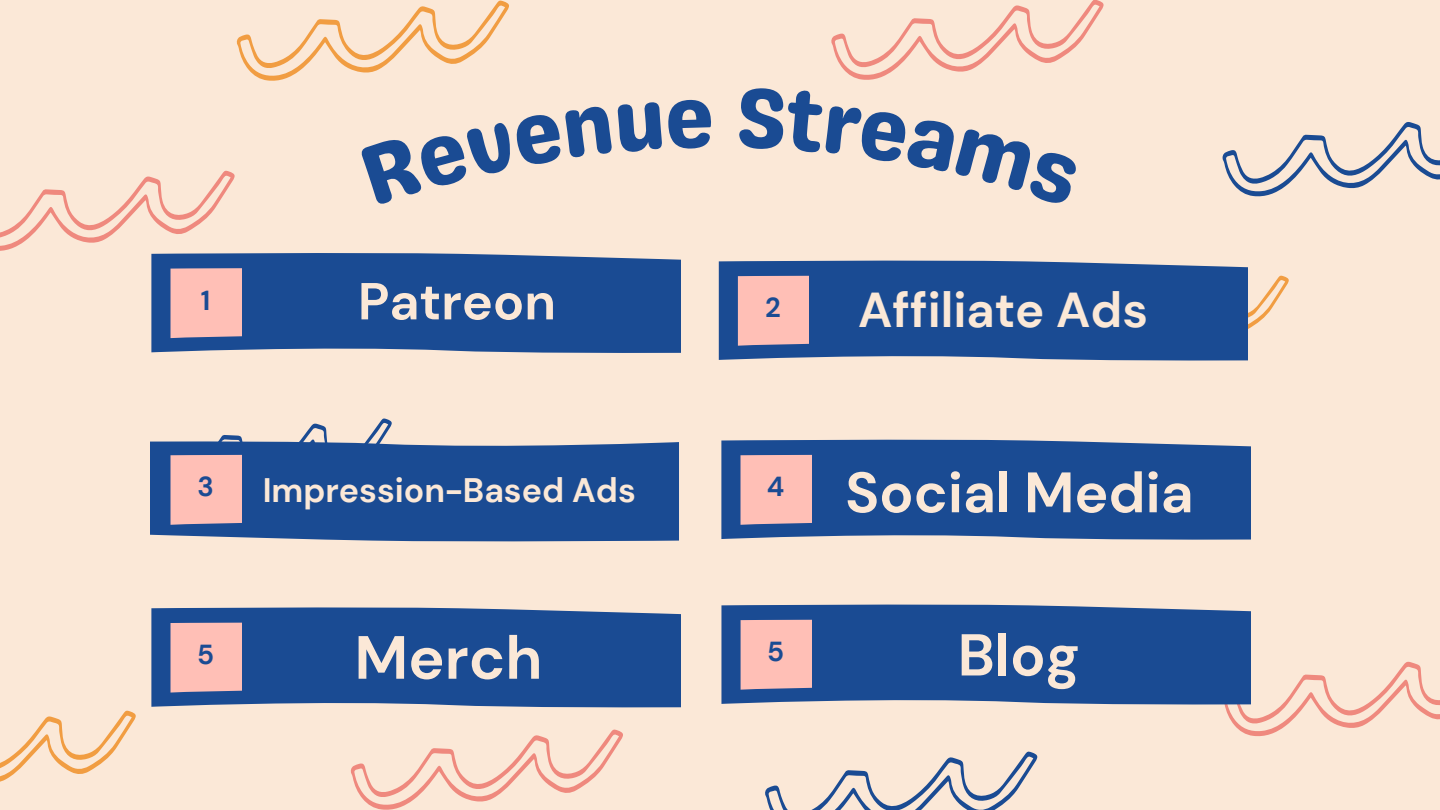
<style>
.page{position:relative;width:1440px;height:810px;background:#fbe8d7}
.page>*{position:absolute;margin:0;border:0;box-sizing:border-box;transform-origin:0 0}
.t1{font:700 60.9px "DM Sans";color:#fbe8d7}
.t2{font:700 58.9px "DM Sans";color:#fbe8d7}
.t3{font:700 56.9px "DM Sans";color:#fbe8d7}
.t4{font:700 51.9px "DM Sans";color:#fbe8d7}
.t5{font:700 48.9px "DM Sans";color:#fbe8d7}
.t6{font:700 33.9px "DM Sans";color:#fbe8d7}
.t7{font:700 27.5px "DM Sans";color:#1a4b93}
</style>
<div class="page">
<svg style="left:765px;top:751px;width:273px;height:59px"></svg>
<svg style="left:1225px;top:655px;width:215px;height:82px"></svg>
<svg style="left:1248px;top:275px;width:41px;height:54px"></svg>
<svg style="left:0;top:710px;width:136px;height:72px"></svg>
<svg style="left:236px;top:0;width:273px;height:81px"></svg>
<svg style="left:831px;top:0;width:273px;height:80px"></svg>
<svg style="left:0;top:170px;width:235px;height:81px"></svg>
<svg style="left:350px;top:729px;width:273px;height:81px"></svg>
<svg style="left:1222px;top:122px;width:218px;height:75px"></svg>
<div style="left:719px;top:260px;width:529px;height:101px;background:#1a4b93"></div>
<div style="left:721px;top:439px;width:529px;height:101px;background:#1a4b93"></div>
<svg style="left:150px;top:442px;width:529px;height:100px;background:#275497"></svg>
<div style="left:738px;top:275px;width:71px;height:73px;background:#ffbfb6"></div>
<svg style="left:741px;top:454px;width:70px;height:73px;background:#f1b8b3"></svg>
<svg style="left:150px;top:418px;width:243px;height:109px"></svg>
<div style="left:151px;top:253px;width:529px;height:100px;background:#1a4b93"></div>
<svg style="left:171px;top:267px;width:70px;height:74px;background:#eeb6b3"></svg>
<div style="left:151px;top:607px;width:529px;height:101px;background:#1a4b93"></div>
<div style="left:171px;top:622px;width:70px;height:73px;background:#ffbfb6"></div>
<svg style="left:721px;top:604px;width:529px;height:103px;background:#2a5698"></svg>
<div style="left:741px;top:619px;width:71px;height:73px;background:#ffbfb6"></div>
<p class="t7" style="left:201px;top:282px;width:11px">1</p>
<p class="t4" style="left:358px;top:268px;width:199px">Patreon</p>
<p class="t7" style="left:765px;top:290px;width:17px">2</p>
<p class="t5" style="left:858px;top:279px;width:291px">Affiliate Ads</p>
<p class="t6" style="left:263px;top:468px;width:375px">Impression-Based Ads</p>
<p class="t3" style="left:845px;top:456px;width:350px">Social Media</p>
<p class="t7" style="left:197px;top:469px;width:18px">3</p>
<p class="t7" style="left:767px;top:469px;width:19px">4</p>
<p class="t7" style="left:197px;top:637px;width:19px">5</p>
<p class="t1" style="left:354px;top:618px;width:189px">Merch</p>
<p class="t7" style="left:767px;top:634px;width:19px">5</p>
<p class="t2" style="left:958px;top:617px;width:123px">Blog</p>
</div>
